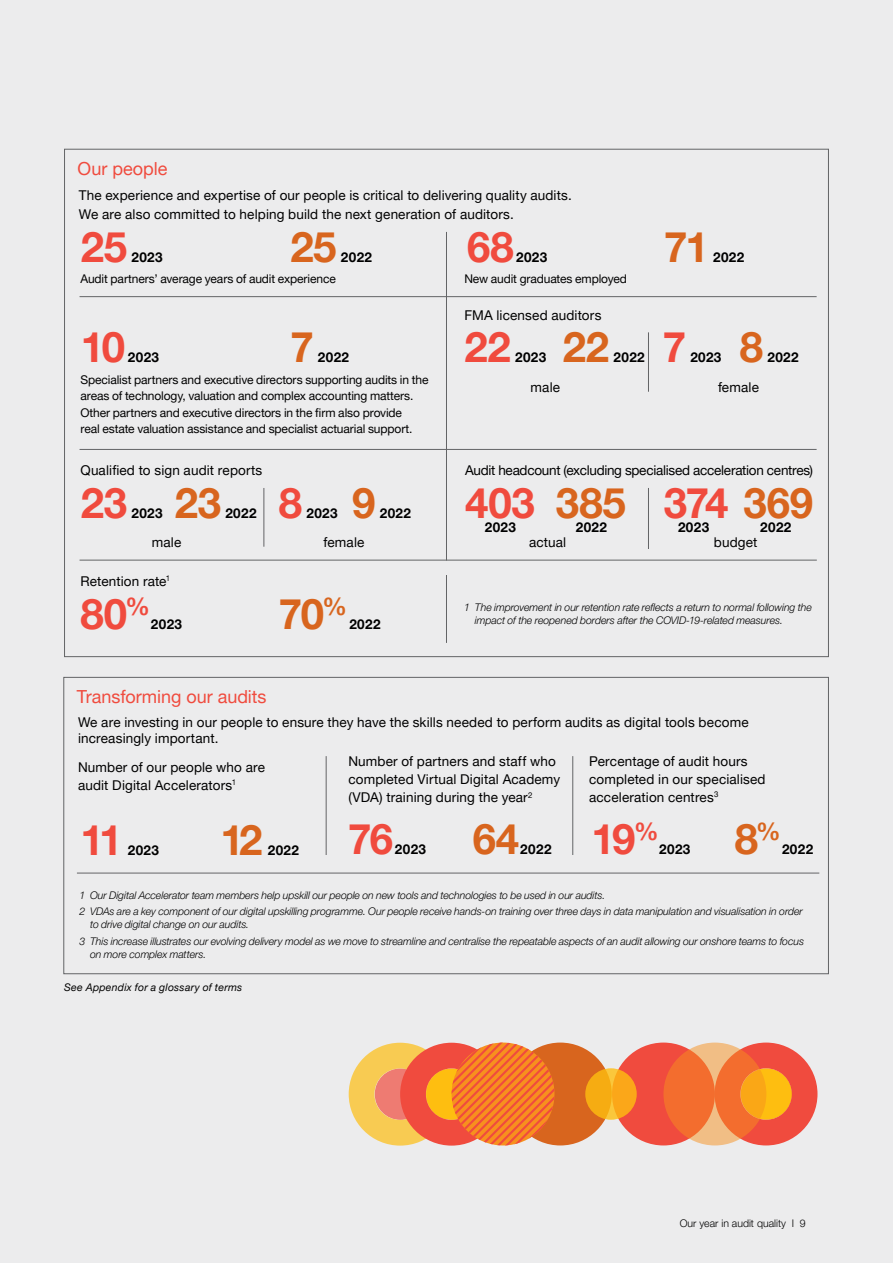
<style>
.page{position:relative;width:893px;height:1263px;background:#ececed}
.page>*{position:absolute;margin:0;border:0;box-sizing:border-box;transform-origin:0 0}
.t1{font:700 42px "Helvetica Neue LT Pro";letter-spacing:-.01em;color:#f04b3e}
.t2{font:700 42px "Helvetica Neue LT Pro";letter-spacing:-.01em;color:#d8651e}
.t3{font:18px "Helvetica Neue LT Pro";color:#f04b3e}
.t4{font:13.5px/18px "Helvetica Neue LT Pro";letter-spacing:.01em;color:#000}
.t5{font:700 13.5px "Helvetica Neue LT Pro";letter-spacing:.03em;color:#000}
.t6{font:13.5px "Helvetica Neue LT Pro";letter-spacing:-.02em;color:#000}
.t7{font:12px/16.5px "Helvetica Neue LT Pro";letter-spacing:-.01em;color:#000}
.t8{font:italic 300 10.5px/16.8px "Helvetica Neue LT Pro";letter-spacing:-.005em;color:#000}
.t9{font:italic 10.5px "Helvetica Neue LT Pro";letter-spacing:.025em;color:#000}
.t10{font:300 10.5px "Helvetica Neue LT Pro";color:#000}
.s1{color:#d8651e}
</style>
<div class="page">
<hr style="left:80px;top:296px;width:737px;height:1px;background:#636466">
<hr style="left:80px;top:449px;width:737px;height:1px;background:#636466">
<hr style="left:446px;top:575px;width:1px;height:68px;background:#636466">
<hr style="left:326px;top:756px;width:1px;height:99px;background:#636466">
<hr style="left:572px;top:756px;width:1px;height:99px;background:#636466">
<hr style="left:77px;top:873px;width:742px;height:1px;background:#636466">
<hr style="left:263px;top:488px;width:1px;height:59px;background:#636466">
<hr style="left:648px;top:332px;width:1px;height:60px;background:#636466">
<hr style="left:648px;top:488px;width:1px;height:61px;background:#636466">
<hr style="left:80px;top:560px;width:737px;height:1px;background:#636466">
<hr style="left:446px;top:232px;width:1px;height:328px;background:#636466">
<svg style="left:722px;top:1042px;width:95px;height:103px"></svg>
<div style="left:509px;top:1042px;width:103px;height:103px;background:#d8651e;border-radius:50%"></div>
<div style="left:612px;top:1042px;width:103px;height:103px;background:#f04b3e;border-radius:50%"></div>
<svg style="left:663px;top:1042px;width:103px;height:103px;background:#f3843e"></svg>
<svg style="left:585px;top:1068px;width:52px;height:52px;background:#f8ab1b"></svg>
<svg style="left:349px;top:1042px;width:205px;height:103px;background:#f28d4a"></svg>
<h2 class="t3" style="left:78px;top:158px;width:91px">Our people</h2>
<p class="t4" style="left:79px;top:185px;width:494px;line-height:19.5px">The experience and expertise of our people is critical to delivering quality audits.<br>We are also committed to helping build the next generation of auditors.</p>
<h1 class="t1" style="left:81px;top:221px;width:48px">25</h1>
<p class="t5" style="left:131px;top:249px;width:33px">2023</p>
<h1 class="t2" style="left:290px;top:221px;width:48px">25</h1>
<p class="t5" style="left:341px;top:249px;width:33px">2022</p>
<h1 class="t1" style="left:467px;top:221px;width:48px">68</h1>
<p class="t5" style="left:516px;top:249px;width:33px">2023</p>
<p class="t7" style="left:80px;top:270px;width:257px">Audit partners’ average years of audit experience</p>
<p class="t7" style="left:464px;top:270px;width:164px">New audit graduates employed</p>
<p class="t4" style="left:464px;top:305px;width:139px">FMA licensed auditors</p>
<h1 class="t2" style="left:664px;top:221px;width:46px">71</h1>
<p class="t5" style="left:713px;top:249px;width:33px">2022</p>
<h1 class="t1" style="left:81px;top:321px;width:46px">10</h1>
<p class="t7" style="left:80px;top:371px;width:349px">Specialist partners and executive directors supporting audits in the areas of technology, valuation and complex accounting matters.<br>Other partners and executive directors in the firm also provide<br>real estate valuation assistance and specialist actuarial support.</p>
<h1 class="t2" style="left:290px;top:321px;width:25px">7</h1>
<p class="t5" style="left:128px;top:349px;width:33px">2023</p>
<p class="t5" style="left:318px;top:349px;width:33px">2022</p>
<p class="t4" style="left:80px;top:461px;width:183px">Qualified to sign audit reports</p>
<h1 class="t1" style="left:81px;top:477px;width:48px">23</h1>
<h1 class="t1" style="left:279px;top:477px;width:25px">8</h1>
<h1 class="t2" style="left:175px;top:477px;width:48px">23</h1>
<p class="t5" style="left:225px;top:505px;width:33px">2022</p>
<p class="t5" style="left:131px;top:505px;width:33px">2023</p>
<p class="t5" style="left:307px;top:505px;width:33px">2023</p>
<h1 class="t2" style="left:352px;top:477px;width:25px">9</h1>
<p class="t5" style="left:380px;top:505px;width:33px">2022</p>
<p class="t4" style="left:152px;top:533px;width:31px">male</p>
<p class="t4" style="left:323px;top:533px;width:42px">female</p>
<p class="t4" style="left:80px;top:572px;width:91px">Retention rate<sup>1</sup></p>
<h1 class="t1" style="left:81px;top:588px;width:71px">80<sup>%</sup></h1>
<p class="t5" style="left:151px;top:615px;width:33px">2023</p>
<h1 class="t2" style="left:279px;top:588px;width:70px">70<sup>%</sup></h1>
<p class="t5" style="left:349px;top:615px;width:33px">2022</p>
<h2 class="t3" style="left:77px;top:686px;width:191px">Transforming our audits</h2>
<h1 class="t1" style="left:464px;top:321px;width:48px">22</h1>
<h1 class="t2" style="left:563px;top:321px;width:48px">22</h1>
<h1 class="t1" style="left:663px;top:321px;width:25px">7</h1>
<p class="t5" style="left:614px;top:349px;width:33px">2022</p>
<p class="t5" style="left:515px;top:349px;width:33px">2023</p>
<p class="t5" style="left:690px;top:349px;width:33px">2023</p>
<h1 class="t2" style="left:740px;top:321px;width:25px">8</h1>
<p class="t5" style="left:767px;top:349px;width:33px">2022</p>
<p class="t4" style="left:531px;top:378px;width:31px">male</p>
<p class="t4" style="left:718px;top:378px;width:42px">female</p>
<p class="t6" style="left:465px;top:462px;width:350px">Audit headcount (excluding specialised acceleration centres)</p>
<h1 class="t1" style="left:465px;top:477px;width:71px">403</h1>
<h1 class="t1" style="left:664px;top:477px;width:151px">374 <span class="s1">369</span></h1>
<h1 class="t2" style="left:556px;top:477px;width:72px">385</h1>
<p class="t5" style="left:576px;top:519px;width:33px">2022</p>
<p class="t5" style="left:760px;top:519px;width:33px">2022</p>
<p class="t5" style="left:485px;top:519px;width:33px">2023</p>
<p class="t5" style="left:678px;top:519px;width:33px">2023</p>
<p class="t4" style="left:529px;top:533px;width:39px">actual</p>
<p class="t4" style="left:714px;top:533px;width:45px">budget</p>
<p class="t8" style="left:475px;top:601px;width:338px;line-height:12.6px;text-indent:-11px">1 The improvement in our retention rate reflects a return to normal following the impact of the reopened borders after the COVID-19-related measures.</p>
<p class="t4" style="left:78px;top:713px;width:672px;line-height:16.5px">We are investing in our people to ensure they have the skills needed to perform audits as digital tools become increasingly important.</p>
<p class="t4" style="left:78px;top:757px;width:189px">Number of our people who are audit Digital Accelerators<sup>1</sup></p>
<p class="t4" style="left:589px;top:752px;width:178px">Percentage of audit hours completed in our specialised acceleration centres<sup>3</sup></p>
<p class="t4" style="left:348px;top:752px;width:213px">Number of partners and staff who completed Virtual Digital Academy (VDA) training during the year<sup>2</sup></p>
<h1 class="t1" style="left:80px;top:814px;width:44px">11</h1>
<p class="t5" style="left:128px;top:842px;width:33px">2023</p>
<h1 class="t2" style="left:220px;top:814px;width:44px">12</h1>
<p class="t5" style="left:268px;top:842px;width:33px">2022</p>
<h1 class="t1" style="left:591px;top:813px;width:69px">19<sup>%</sup></h1>
<h1 class="t1" style="left:348px;top:813px;width:47px">76</h1>
<h1 class="t2" style="left:473px;top:813px;width:48px">64</h1>
<p class="t5" style="left:395px;top:841px;width:33px">2023</p>
<p class="t5" style="left:659px;top:841px;width:33px">2023</p>
<p class="t5" style="left:520px;top:841px;width:33px">2022</p>
<h1 class="t2" style="left:735px;top:813px;width:47px">8<sup>%</sup></h1>
<p class="t5" style="left:782px;top:841px;width:33px">2022</p>
<p class="t8" style="left:80px;top:886px;width:725px">1 Our Digital Accelerator team members help upskill our people on new tools and technologies to be used in our audits.<br>2 VDAs are a key component of our digital upskilling programme. Our people receive hands-on training over three days in data manipulation and visualisation in order</p>
<p class="t8" style="left:80px;top:916px;width:726px;text-indent:11px">to drive digital change on our audits.<br>3 This increase illustrates our evolving delivery model as we move to streamline and centralise the repeatable aspects of an audit allowing our onshore teams to focus</p>
<p class="t8" style="left:90px;top:945px;width:118px">on more complex matters.</p>
<p class="t9" style="left:64px;top:981px;width:180px">See Appendix for a glossary of terms</p>
<p class="t10" style="left:680px;top:1216px;width:128px">Our year in audit quality I 9</p>
</div>
